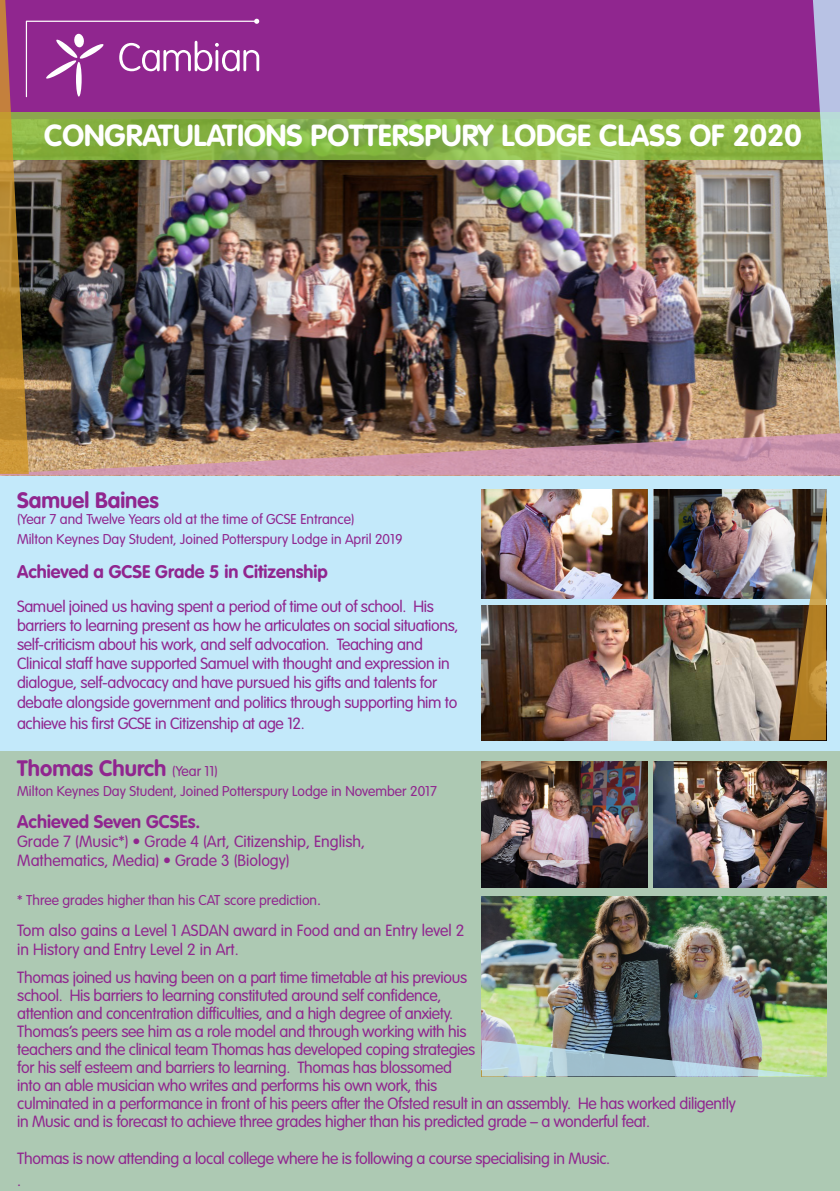
<style>
.page{position:relative;width:840px;height:1191px;background:#fff}
.page>*{position:absolute;margin:0;border:0;box-sizing:border-box;transform-origin:0 0}
.t1{font:700 30px "VAG Rounded Std";color:#fff}
.t2{font:700 22px "VAG Rounded Std";color:#90268f}
.t3{font:700 18px "VAG Rounded Std";color:#90268f}
.t4{font:300 16px/18px "VAG Rounded Std";letter-spacing:-.02em;color:#90268f}
.t5{font:300 16px "VAG Rounded Std";color:#90268f}
.t6{font:300 14px "VAG Rounded Std";color:#90268f}
.s1{font-weight:300;font-size:14px}
.s2{font-size:16px}
</style>
<div class="page">
<div style="left:0;top:476px;width:839px;height:282px;background:#c3e9fa"></div>
<div style="left:0;top:751px;width:839px;height:440px;background:#adc9b3"></div>
<img style="left:481px;top:761px;width:166px;height:126px">
<img style="left:653px;top:761px;width:172px;height:126px">
<img style="left:481px;top:897px;width:344px;height:179px">
<img style="left:0;top:0;width:839px;height:740px">
<svg style="left:481px;top:1040px;width:340px;height:36px"></svg>
<p class="t1" style="left:44px;top:118px;width:758px">CONGRATULATIONS POTTERSPURY LODGE CLASS OF 2020</p>
<p class="t2" style="left:17px;top:487px;width:143px">Samuel Baines</p>
<p class="t6" style="left:17px;top:511px;width:338px">(Year 7 and Twelve Years old at the time of GCSE Entrance)</p>
<p class="t6" style="left:17px;top:531px;width:387px">Milton Keynes Day Student, Joined Potterspury Lodge in April 2019</p>
<p class="t3" style="left:17px;top:561px;width:312px">Achieved a GCSE Grade 5 in Citizenship</p>
<p class="t4" style="left:17px;top:597px;width:443px;line-height:19.2px">Samuel joined us having spent a period of time out of school. His barriers to learning present as how he articulates on social situations, self-criticism about his work, and self advocation. Teaching and Clinical staff have supported Samuel with thought and expression in dialogue, self-advocacy and have pursued his gifts and talents for debate alongside government and politics through supporting him to</p>
<p class="t4" style="left:17px;top:715px;width:289px">achieve his first GCSE in Citizenship at age 12.</p>
<p class="t2" style="left:17px;top:755px;width:202px">Thomas Church <span class="s1">(Year 11)</span></p>
<p class="t6" style="left:17px;top:783px;width:421px">Milton Keynes Day Student, Joined Potterspury Lodge in November 2017</p>
<p class="t3" style="left:17px;top:811px;width:184px">Achieved Seven GCSEs.</p>
<p class="t5" style="left:17px;top:832px;width:349px">Grade 7 (Music*) • Grade 4 (Art, Citizenship, English,</p>
<p class="t5" style="left:17px;top:851px;width:274px">Mathematics, Media) • Grade 3 (Biology)</p>
<p class="t6" style="left:17px;top:892px;width:305px">* Three grades higher than his CAT score prediction<span class="s2">.</span></p>
<p class="t5" style="left:17px;top:921px;width:448px">Tom also gains a Level 1 ASDAN award in Food and an Entry level 2</p>
<p class="t5" style="left:17px;top:940px;width:223px">in History and Entry Level 2 in Art.</p>
<p class="t4" style="left:17px;top:969px;width:719px">Thomas joined us having been on a part time timetable at his previous<br>school. His barriers to learning constituted around self confidence,<br>attention and concentration difficulties, and a high degree of anxiety.<br>Thomas’s peers see him as a role model and through working with his<br>teachers and the clinical team Thomas has developed coping strategies<br>for his self esteem and barriers to learning. Thomas has blossomed<br>into an able musician who writes and performs his own work, this<br>culminated in a performance in front of his peers after the Ofsted result in an assembly. He has worked diligently</p>
<p class="t4" style="left:17px;top:1113px;width:634px">in Music and is forecast to achieve three grades higher than his predicted grade – a wonderful feat.</p>
<p class="t4" style="left:17px;top:1150px;width:594px">Thomas is now attending a local college where he is following a course specialising in Music.</p>
<p class="t4" style="left:17px;top:1172px;width:5px">.</p>
</div>
